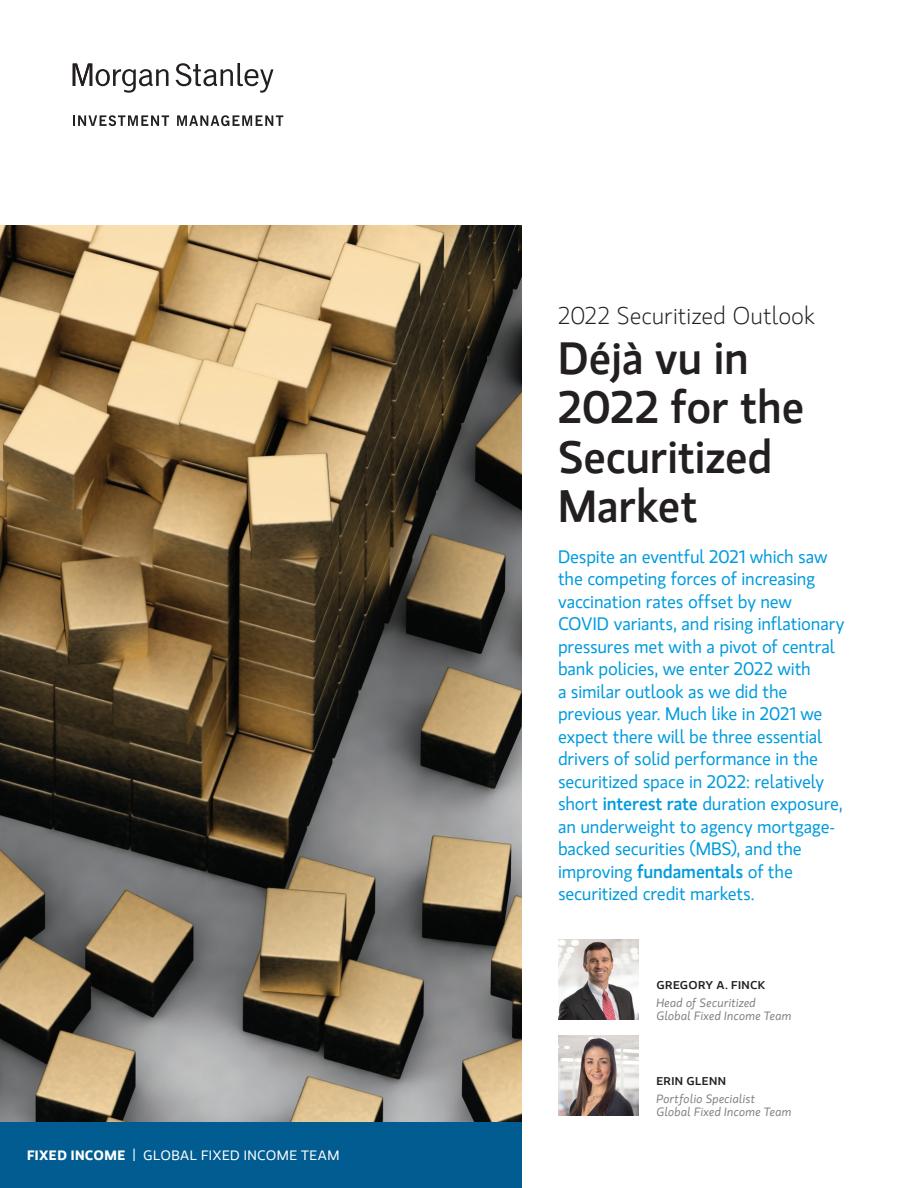
<style>
.page{position:relative;width:918px;height:1188px;background:#fff}
.page>*{position:absolute;margin:0;border:0;box-sizing:border-box;transform-origin:0 0}
.Title__38{font:500 45px/49.5px "MS Gloriola II Std";letter-spacing:-.005em;color:#231f20}
.Subtitle__16{font:300 24px "MS Gloriola II Std";color:#231f20}
.Intro_G_12_Light_Blu{font:18px/22.5px "MS Gloriola II Std";letter-spacing:-.01em;color:#009bde}
.t1{font:13.5px "MS Gloriola II Std";letter-spacing:.03em;color:#fff;scale:1.05 1}
.t2{font:italic 12px/13.5px "MS Gloriola II Std";letter-spacing:.015em;color:#808285}
.t3{font:500 11.25px "MS Gloriola II Std";letter-spacing:.03em;color:#231f20;scale:1.1 1}
.s1{font-weight:700}
.s2{font-weight:500}
</style>
<div class="page">
<img style="left:0;top:225px;width:522px;height:897px">
<div style="left:0;top:1122px;width:522px;height:66px;background:#005c91"></div>
<img style="left:558px;top:1035px;width:81px;height:81px">
<img style="left:558px;top:939px;width:81px;height:81px">
<svg style="left:176px;top:63px;width:98px;height:30px"></svg>
<svg style="left:73px;top:64px;width:96px;height:29px"></svg>
<svg style="left:73px;top:115px;width:96px;height:11px"></svg>
<svg style="left:177px;top:115px;width:106px;height:11px"></svg>
<p class="t1" style="left:27px;top:1146px;width:299px"><span class="s1">FIXED INCOME</span> | GLOBAL FIXED INCOME TEAM</p>
<p class="Subtitle__16" style="left:558px;top:300px;width:259px">2022 Securitized Outlook</p>
<p class="Title__38" style="left:558px;top:332px;width:248px">Déjà vu in<br>2022 for the<br>Securitized<br>Market</p>
<p class="Intro_G_12_Light_Blu" style="left:558px;top:545px;width:288px">Despite an eventful 2021 which saw the competing forces of increasing vaccination rates offset by new COVID variants, and rising inflationary pressures met with a pivot of central bank policies, we enter 2022 with<br>a similar outlook as we did the previous year. Much like in 2021 we expect there will be three essential drivers of solid performance in the securitized space in 2022: relatively short <span class="s2">interest rate</span> duration exposure, an underweight to agency mortgage&shy;backed securities (MBS), and the improving <span class="s2">fundamentals</span> of the securitized credit markets.</p>
<p class="t3" style="left:656px;top:977px;width:101px">GREGORY A. FINCK</p>
<p class="t2" style="left:656px;top:995px;width:137px">Head of Securitized<br>Global Fixed Income Team</p>
<p class="t3" style="left:656px;top:1073px;width:65px">ERIN GLENN</p>
<p class="t2" style="left:656px;top:1091px;width:137px">Portfolio Specialist<br>Global Fixed Income Team</p>
</div>
